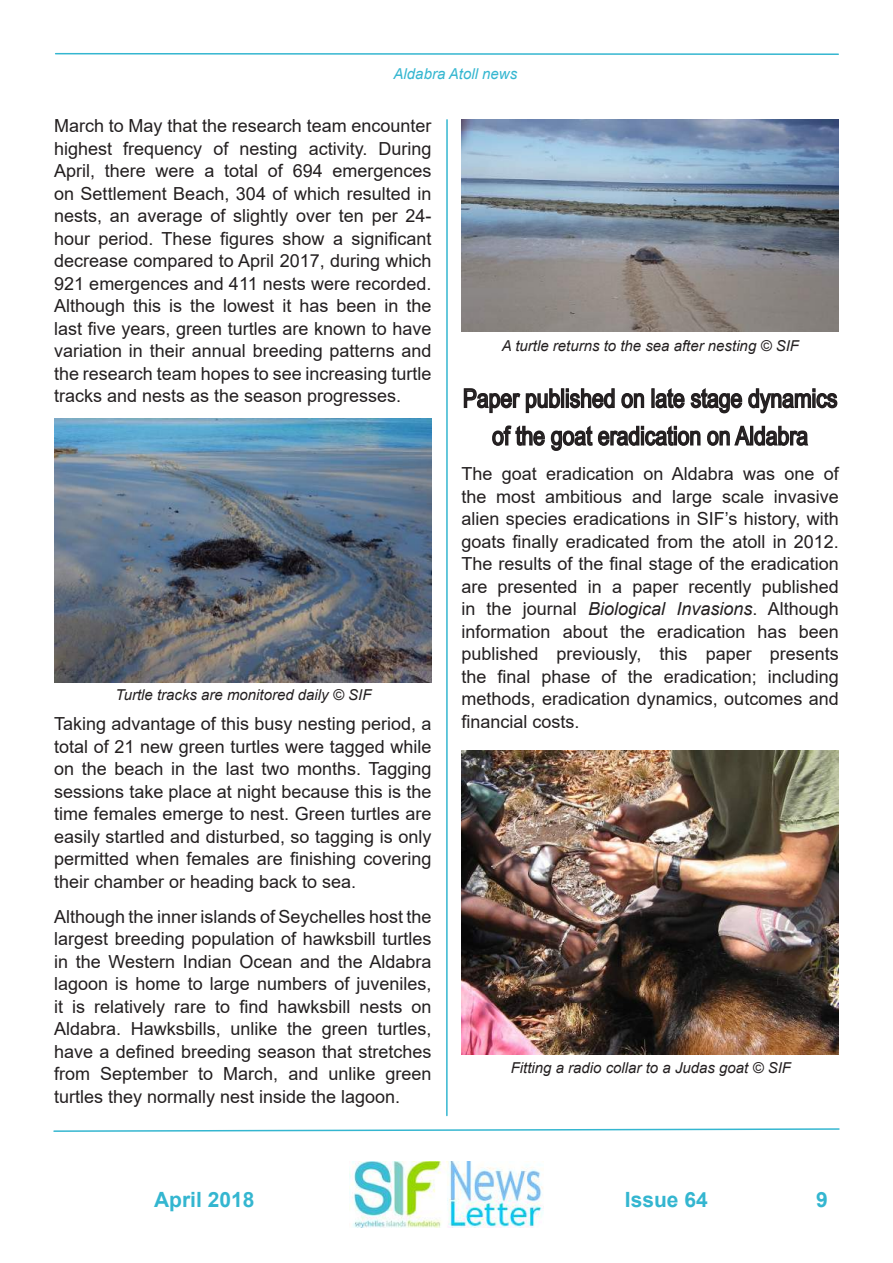
<style>
.page{position:relative;width:893px;height:1263px;background:#fff}
.page>*{position:absolute;margin:0;border:0;box-sizing:border-box;transform-origin:0 0}
.t1{font:25.5px/37.5px "Arial Narrow";color:#231f20;text-align:center}
.t2{font:700 21px "Arial";color:#34b6d0}
.t3{font:18px/22.5px "Arial";color:#231f20;text-align:justify}
.t4{font:italic 15px "Arial";color:#231f20}
.t5{font:italic 15px "Arial";color:#34b6d0}
.s1{font-style:italic}
</style>
<div class="page">
<svg style="left:53px;top:1128px;width:787px;height:4px"></svg>
<img style="left:349px;top:1162px;width:194px;height:65px">
<svg style="left:463px;top:388px;width:182px;height:26px"></svg>
<div style="left:651px;top:388px;width:4px;height:20px;border:2px solid #231f20"></div>
<svg style="left:654px;top:388px;width:184px;height:26px"></svg>
<svg style="left:492px;top:425px;width:317px;height:26px"></svg>
<svg style="left:55px;top:52px;width:784px;height:3px"></svg>
<hr style="left:446px;top:120px;width:2px;height:995px;background:#34b6d0">
<img style="left:461px;top:119px;width:378px;height:213px">
<img style="left:54px;top:419px;width:378px;height:263px">
<img style="left:461px;top:750px;width:378px;height:304px">
<p class="t5" style="left:394px;top:64px;width:125px">Aldabra Atoll news</p>
<p class="t3" style="left:54px;top:114px;width:379px">March to May that the research team encounter highest frequency of nesting activity. During April, there were a total of 694 emergences on Settlement Beach, 304 of which resulted in nests, an average of slightly over ten per 24- hour period. These figures show a significant decrease compared to April 2017, during which 921 emergences and 411 nests were recorded.<br>Although this is the lowest it has been in the last five years, green turtles are known to have variation in their annual breeding patterns and the research team hopes to see increasing turtle tracks and nests as the season progresses.</p>
<p class="t4" style="left:116px;top:685px;width:257px">Turtle tracks are monitored daily © SIF</p>
<p class="t3" style="left:54px;top:712px;width:379px">Taking advantage of this busy nesting period, a total of 21 new green turtles were tagged while on the beach in the last two months. Tagging sessions take place at night because this is the time females emerge to nest. Green turtles are easily startled and disturbed, so tagging is only permitted when females are finishing covering their chamber or heading back to sea.</p>
<p class="t3" style="left:54px;top:905px;width:379px">Although the inner islands of Seychelles host the largest breeding population of hawksbill turtles in the Western Indian Ocean and the Aldabra lagoon is home to large numbers of juveniles, it is relatively rare to find hawksbill nests on Aldabra. Hawksbills, unlike the green turtles, have a defined breeding season that stretches from September to March, and unlike green turtles they normally nest inside the lagoon.</p>
<p class="t4" style="left:502px;top:336px;width:299px">A turtle returns to the sea after nesting © SIF</p>
<h1 class="t1" style="left:463px;top:379px;width:376px">Paper published on late stage dynamics of the goat eradication on Aldabra</h1>
<p class="t3" style="left:461px;top:462px;width:379px">The goat eradication on Aldabra was one of the most ambitious and large scale invasive alien species eradications in SIF’s history, with goats finally eradicated from the atoll in 2012.<br>The results of the final stage of the eradication are presented in a paper recently published in the journal <span class="s1">Biological Invasions</span>. Although information about the eradication has been published previously, this paper presents the final phase of the eradication; including methods, eradication dynamics, outcomes and financial costs.</p>
<p class="t4" style="left:511px;top:1058px;width:282px">Fitting a radio collar to a Judas goat © SIF</p>
<p class="t2" style="left:154px;top:1185px;width:102px">April 2018</p>
<p class="t2" style="left:625px;top:1185px;width:84px">Issue 64</p>
<p class="t2" style="left:816px;top:1184px;width:13px">9</p>
</div>
